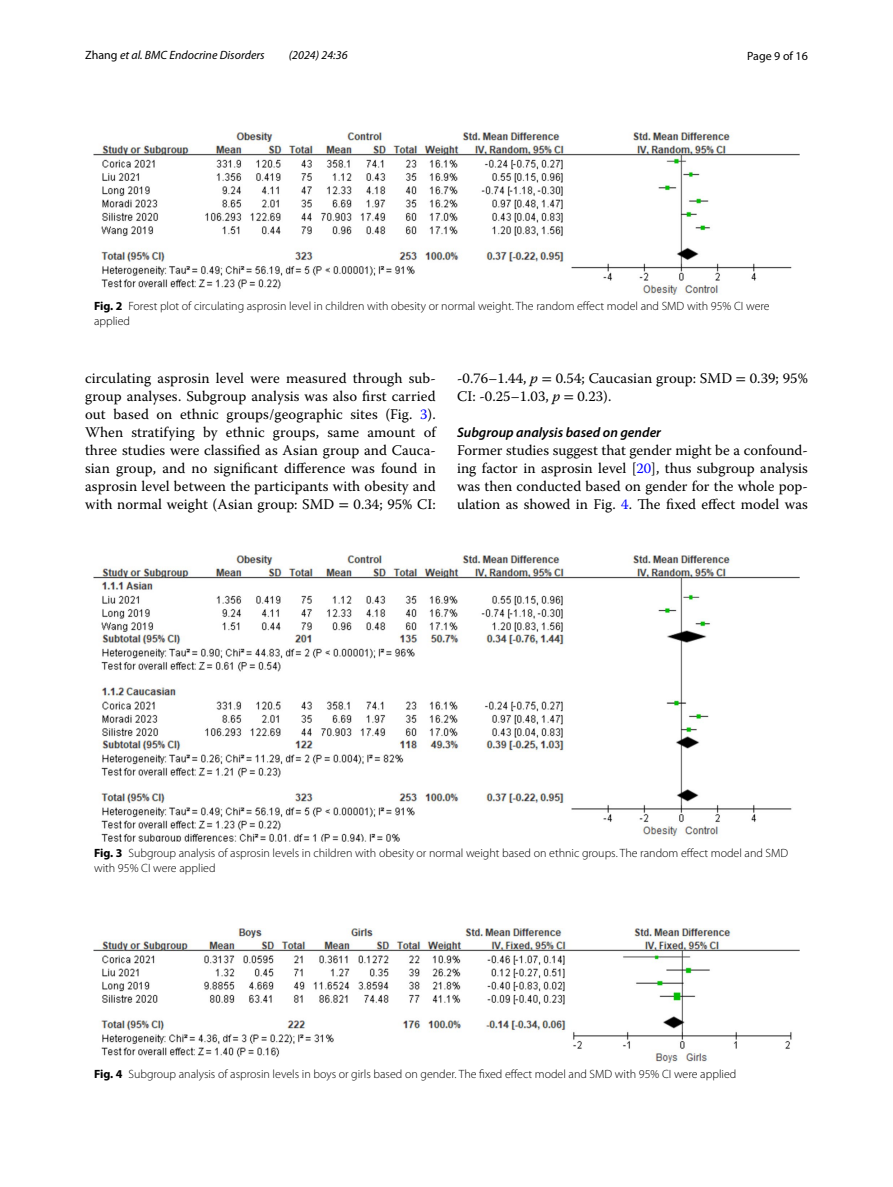
<style>
.page{position:relative;width:893px;height:1187px;background:#fff}
.page>*{position:absolute;margin:0;border:0;box-sizing:border-box;transform-origin:0 0}
.t1{font:14.7px/18px "Warnock Pro";letter-spacing:.005em;color:#000;text-align:justify}
.t2{font:italic 600 13.8px "Myriad Pro";color:#000}
.t3{font:300 12px/15px "Myriad Pro";color:#000}
.t4{font:italic 12px "Myriad Pro";color:#000}
.t5{font:12px "Myriad Pro";color:#000}
.s1{font-style:normal}
.s2{font-weight:700}
.s3{color:#00f}
.s4{font-family:"STIX"}
.s5{font-style:italic}
</style>
<div class="page">
<img style="left:93px;top:133px;width:707px;height:161px">
<img style="left:93px;top:555px;width:707px;height:286px">
<img style="left:93px;top:928px;width:707px;height:134px">
<p class="t4" style="left:85px;top:48px;width:181px"><span class="s1">Zhang</span> et al. BMC Endocrine Disorders</p>
<p class="t4" style="left:289px;top:48px;width:60px">(2024) 24:36</p>
<p class="t5" style="left:747px;top:48px;width:62px">Page 9 of 16</p>
<p class="t3" style="left:94px;top:298px;width:677px"><span class="s2">Fig. 2</span> Forest plot of circulating asprosin level in children with obesity or normal weight. The random effect model and SMD with 95% CI were applied</p>
<p class="t1" style="left:85px;top:369px;width:352px">circulating asprosin level were measured through sub&shy;group analyses. Subgroup analysis was also first carried out based on ethnic groups/geographic sites (Fig. <span class="s3">3</span>).<br>When stratifying by ethnic groups, same amount of three studies were classified as Asian group and Cauca&shy;sian group, and no significant difference was found in asprosin level between the participants with obesity and with normal weight (Asian group: SMD <span class="s4">=</span> 0.34; 95% CI:</p>
<p class="t1" style="left:457px;top:369px;width:352px">-0.76–1.44, <span class="s5">p</span> <span class="s4">=</span> 0.54; Caucasian group: SMD <span class="s4">=</span> 0.39; 95%<br>CI: -0.25–1.03, <span class="s5">p</span> <span class="s4">=</span> 0.23).</p>
<p class="t2" style="left:457px;top:424px;width:205px">Subgroup analysis based on gender</p>
<p class="t1" style="left:457px;top:441px;width:352px">Former studies suggest that gender might be a confound&shy;ing factor in asprosin level [<span class="s3">20</span>], thus subgroup analysis was then conducted based on gender for the whole pop&shy;ulation as showed in Fig. <span class="s3">4</span>. The fixed effect model was</p>
<p class="t3" style="left:94px;top:845px;width:696px"><span class="s2">Fig. 3</span> Subgroup analysis of asprosin levels in children with obesity or normal weight based on ethnic groups. The random effect model and SMD with 95% CI were applied</p>
<p class="t3" style="left:94px;top:1066px;width:644px"><span class="s2">Fig. 4</span> Subgroup analysis of asprosin levels in boys or girls based on gender. The fixed effect model and SMD with 95% CI were applied</p>
</div>
